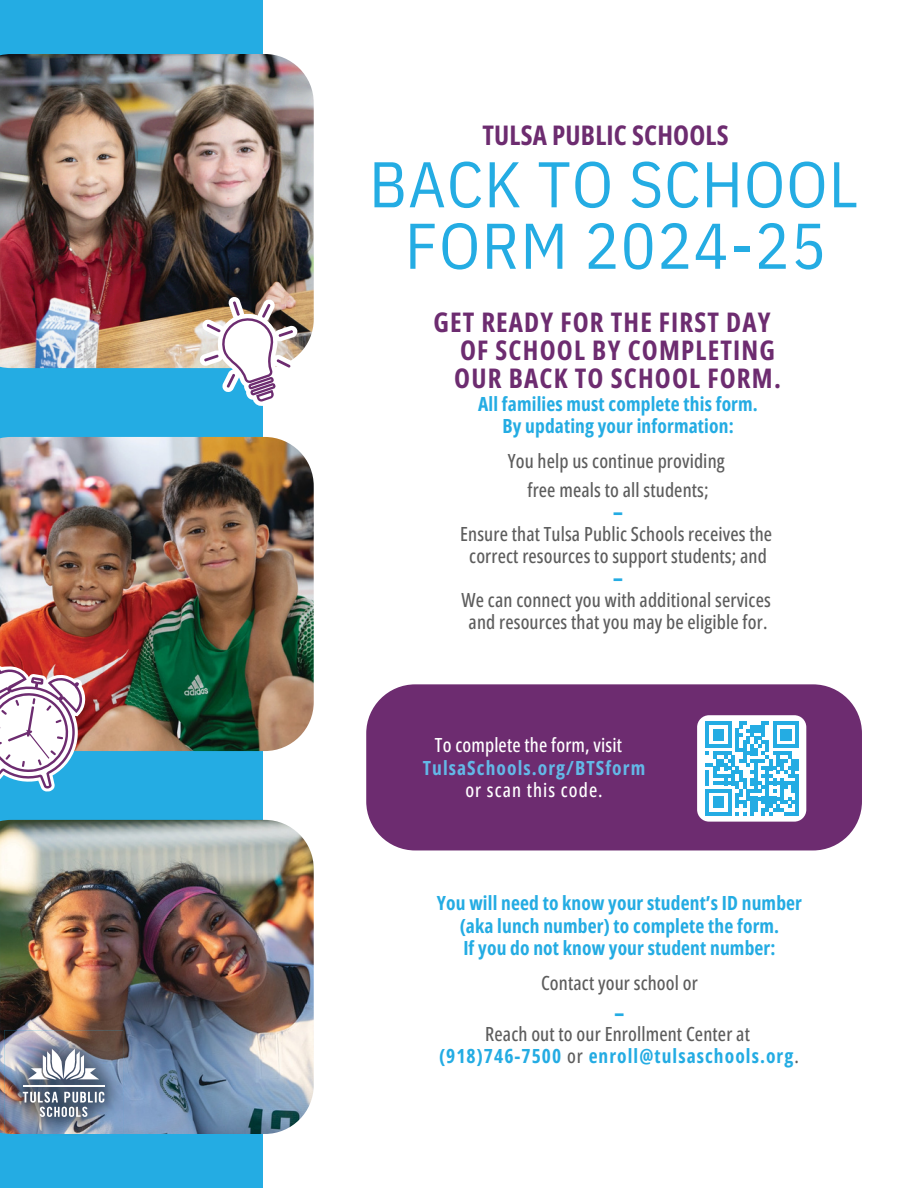
<style>
.page{position:relative;width:918px;height:1188px;background:#fff}
.page>*{position:absolute;margin:0;border:0;box-sizing:border-box;transform-origin:0 0}
.t1{font:64.5px "IBM Plex Sans Cond";letter-spacing:.02em;color:#24ace3}
.t2{font:700 27px/28.2px "Open Sans Condensed";letter-spacing:.045em;color:#6d2c70}
.t3{font:700 27px "Open Sans Condensed";letter-spacing:.01em;color:#6d2c70}
.t4{font:500 19.5px "Open Sans Condensed";letter-spacing:.005em;color:#5d5d5d}
.t5{font:700 19.5px/22.5px "Open Sans Condensed";letter-spacing:.01em;color:#24ace3;text-align:center}
.t6{font:700 19.5px/22.5px "Open Sans Condensed";letter-spacing:.055em;color:#63b8e7;text-align:center}
.t7{font:700 19.5px "Open Sans Condensed";letter-spacing:.055em;color:#24ace3}
.t8{font:500 19.5px "Open Sans Condensed";letter-spacing:.005em;color:#fff}
.t9{font:800 19.5px "Open Sans Condensed";color:#24ace3}
.s1{font-weight:500;color:#fff}
.s2{font-weight:500;color:#5d5d5d}
</style>
<div class="page">
<div style="left:0;top:0;width:262px;height:1188px;background:#24ace3"></div>
<img style="left:0;top:54px;width:314px;height:314px">
<img style="left:0;top:437px;width:314px;height:314px">
<img style="left:0;top:820px;width:314px;height:314px">
<img style="left:4px;top:1030px;width:119px;height:104px">
<hr style="left:23px;top:1085px;width:81px;height:1px;background:#fff">
<svg style="left:23px;top:1092px;width:81px;height:25px;background:#848f9d"></svg>
<svg style="left:28px;top:1049px;width:71px;height:30px;background:#a9afbb"></svg>
<svg style="left:0;top:666px;width:87px;height:125px;background:#c1bcce"></svg>
<svg style="left:200px;top:297px;width:97px;height:109px"></svg>
<div style="left:366px;top:684px;width:496px;height:166px;background:#6d2c70;border-radius:49px"></div>
<div style="left:697px;top:715px;width:109px;height:107px;background:#fff;border-radius:12px"></div>
<svg style="left:705px;top:721px;width:94px;height:94px"></svg>
<p class="t3" style="left:482px;top:116px;width:248px">TULSA PUBLIC SCHOOLS</p>
<p class="t1" style="left:369px;top:141px;width:490px">BACK TO SCHOOL</p>
<p class="t1" style="left:405px;top:203px;width:422px">FORM 2024-25</p>
<p class="t2" style="left:433px;top:307px;width:339px">GET READY FOR THE FIRST DAY</p>
<p class="t2" style="left:454px;top:336px;width:328px">OF SCHOOL BY COMPLETING<br>OUR BACK TO SCHOOL FORM.</p>
<h2 class="t5" style="left:478px;top:392px;width:281px">All families must complete this form.<br>By updating your information:</h2>
<h1 class="t4" style="left:508px;top:447px;width:219px">You help us continue providing</h1>
<h1 class="t4" style="left:527px;top:477px;width:183px">free meals to all students;</h1>
<h2 class="t9" style="left:613px;top:498px;width:11px">–</h2>
<p class="t4" style="left:460px;top:520px;width:314px">Ensure that Tulsa Public Schools receives the</p>
<p class="t4" style="left:469px;top:542px;width:299px">correct resources to support students; and</p>
<p class="t9" style="left:613px;top:564px;width:11px">–</p>
<p class="t4" style="left:461px;top:586px;width:311px">We can connect you with additional services</p>
<p class="t4" style="left:469px;top:608px;width:300px">and resources that you may be eligible for.</p>
<p class="t8" style="left:435px;top:731px;width:189px">To complete the form, visit</p>
<p class="t6" style="left:423px;top:756px;width:224px">TulsaSchools.org/BTSform <span class="s1">or scan this code.</span></p>
<p class="t5" style="left:437px;top:892px;width:367px">You will need to know your student’s ID number (aka lunch number) to complete the form.<br>If you do not know your student number:</p>
<p class="t4" style="left:541px;top:969px;width:158px">Contact your school or</p>
<p class="t9" style="left:615px;top:999px;width:11px">–</p>
<p class="t4" style="left:485px;top:1020px;width:266px">Reach out to our Enrollment Center at</p>
<p class="t7" style="left:439px;top:1043px;width:361px">(918)746-7500 <span class="s2">or</span> enroll@tulsaschools.org<span class="s2">.</span></p>
</div>
